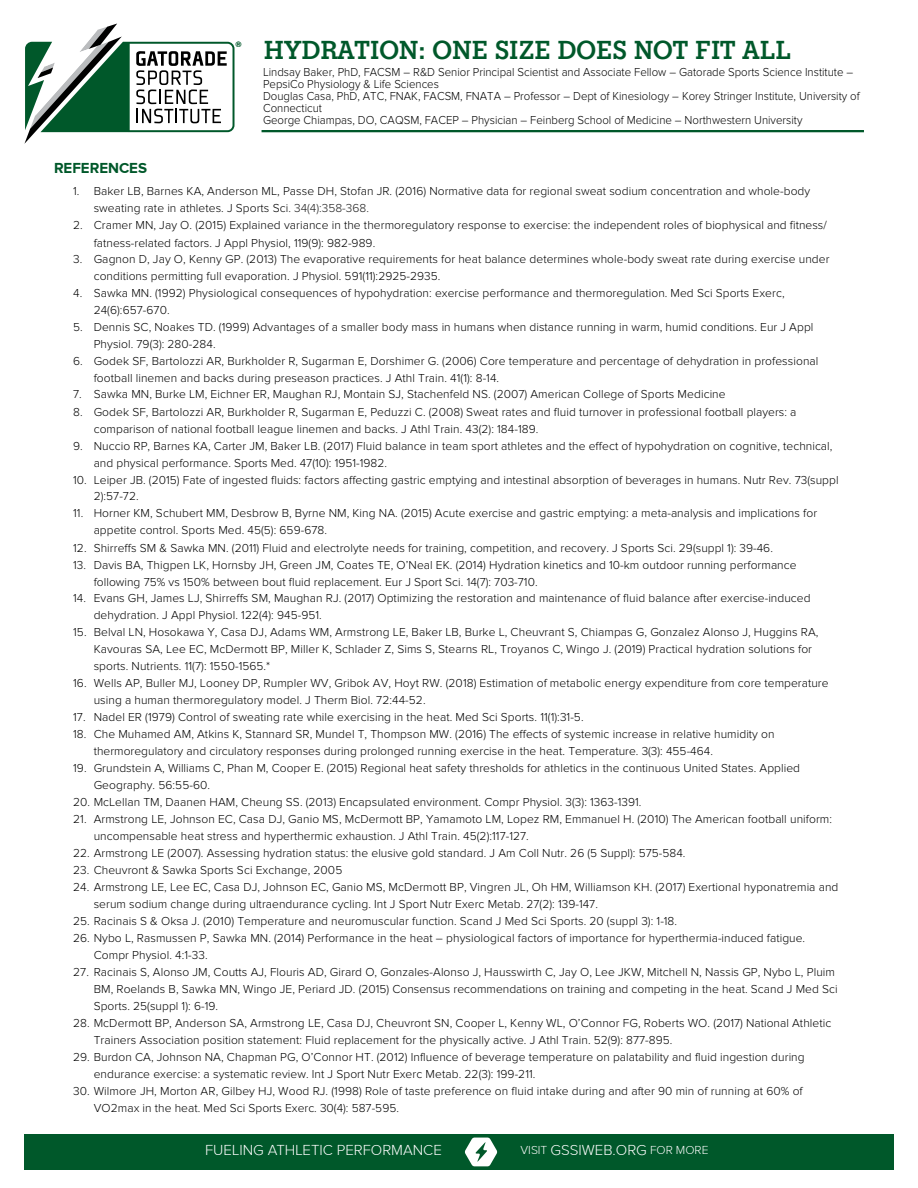
<style>
.page{position:relative;width:918px;height:1188px;background:#fff}
.page>*{position:absolute;margin:0;border:0;box-sizing:border-box;transform-origin:0 0}
.t1{font:700 27px "Gatorade";color:#00582a}
.t2{font:300 15px "Proxima Nova";color:#fff}
.t3{font:700 15px "Proxima Nova";color:#00582a}
.t4{font:300 12px/17.1px "Proxima Nova";letter-spacing:.005em;color:#000}
.t5{font:300 12px/12px "Proxima Nova";letter-spacing:.005em;color:#000;scale:.95 1}
.t6{font:300 12px "Proxima Nova";color:#fff}
.t7{font:7.5px "Helvetica";color:#00582a}
.s1{color:#1d1d1d}
.s2{font-size:15px}
</style>
<div class="page">
<div style="left:24px;top:1134px;width:870px;height:36px;background:#00582a"></div>
<svg style="left:465px;top:1138px;width:32px;height:28px"></svg>
<hr style="left:262px;top:130px;width:602px;height:2px;background:#00582a">
<svg style="left:24px;top:24px;width:211px;height:120px"></svg>
<p class="t7" style="left:236px;top:39px;width:7px">®</p>
<h1 class="t1" style="left:264px;top:35px;width:529px">HYDRATION: ONE SIZE DOES NOT FIT ALL</h1>
<p class="t5" style="left:263px;top:67px;width:630px">Lindsay Baker, PhD, FACSM – R&amp;D Senior Principal Scientist and Associate Fellow – Gatorade Sports Science Institute – PepsiCo Physiology &amp; Life Sciences<br>Douglas Casa, PhD, ATC, FNAK, FACSM, FNATA – Professor – Dept of Kinesiology – Korey Stringer Institute, University of Connecticut<br>George Chiampas, DO, CAQSM, FACEP – Physician – Feinberg School of Medicine – Northwestern University</p>
<p class="t3" style="left:54px;top:159px;width:95px">REFERENCES</p>
<p class="t4" style="left:94px;top:183px;width:718px;text-indent:-20px">1. Baker LB, Barnes KA, Anderson ML, Passe DH, Stofan JR. (2016) Normative data for regional sweat sodium concentration and whole-body sweating rate in athletes. J Sports Sci<span class="s1">. 34(4):358-368.</span></p>
<p class="t4" style="left:94px;top:217px;width:735px;text-indent:-20px">2. Cramer MN, Jay O. (2015) Explained variance in the thermoregulatory response to exercise: the independent roles of biophysical and fitness/ fatness-related factors. J Appl Physiol, 119(9): 982-989.</p>
<p class="t4" style="left:94px;top:251px;width:737px;text-indent:-20px">3. Gagnon D, Jay O, Kenny GP. (2013) The evaporative requirements for heat balance determines whole-body sweat rate during exercise under conditions permitting full evaporation. J Physiol. 591(11):2925-2935.</p>
<p class="t4" style="left:94px;top:285px;width:692px;text-indent:-20px">4. Sawka MN. (1992) Physiological consequences of hypohydration: exercise performance and thermoregulation. Med Sci Sports Exerc,<br>24(6):657-670.</p>
<p class="t4" style="left:94px;top:319px;width:721px;text-indent:-20px">5. Dennis SC, Noakes TD. (1999) Advantages of a smaller body mass in humans when distance running in warm, humid conditions. Eur J Appl<br>Physiol. 79(3): 280-284.</p>
<p class="t4" style="left:94px;top:352px;width:726px;text-indent:-20px">6. Godek SF, Bartolozzi AR, Burkholder R, Sugarman E, Dorshimer G. (2006) Core temperature and percentage of dehydration in professional football linemen and backs during preseason practices. J Athl Train. 41(1): 8-14.</p>
<p class="t4" style="left:73px;top:386px;width:654px">7. Sawka MN, Burke LM, Eichner ER, Maughan RJ, Montain SJ, Stachenfeld NS. (2007) American College of Sports Medicine</p>
<p class="t4" style="left:94px;top:403px;width:704px;text-indent:-20px">8. Godek SF, Bartolozzi AR, Burkholder R, Sugarman E, Peduzzi C. (2008) Sweat rates and fluid turnover in professional football players: a comparison of national football league linemen and backs. J Athl Train. 43(2): 184-189.</p>
<p class="t4" style="left:94px;top:437px;width:740px;text-indent:-20px">9. Nuccio RP, Barnes KA, Carter JM, Baker LB. (2017) Fluid balance in team sport athletes and the effect of hypohydration on cognitive, technical, and physical performance. Sports Med. 47(10): 1951-1982.</p>
<p class="t4" style="left:94px;top:471px;width:746px;text-indent:-20px">10. Leiper JB. (2015) Fate of ingested fluids: factors affecting gastric emptying and intestinal absorption of beverages in humans. Nutr Rev. 73(suppl<br>2):57-72.</p>
<p class="t4" style="left:94px;top:505px;width:725px;text-indent:-20px">11. Horner KM, Schubert MM, Desbrow B, Byrne NM, King NA. (2015) Acute exercise and gastric emptying: a meta-analysis and implications for appetite control. Sports Med. 45(5): 659-678.</p>
<p class="t4" style="left:73px;top:539px;width:701px">12. Shirreffs SM &amp; Sawka MN. (2011) Fluid and electrolyte needs for training, competition, and recovery. J Sports Sci. 29(suppl 1): 39-46.</p>
<p class="t4" style="left:94px;top:556px;width:704px;text-indent:-20px">13. Davis BA, Thigpen LK, Hornsby JH, Green JM, Coates TE, O’Neal EK. (2014) Hydration kinetics and 10-km outdoor running performance following 75% vs 150% between bout fluid replacement. Eur J Sport Sci. 14(7): 703-710.</p>
<p class="t4" style="left:94px;top:590px;width:718px;text-indent:-20px">14. Evans GH, James LJ, Shirreffs SM, Maughan RJ. (2017) Optimizing the restoration and maintenance of fluid balance after exercise-induced dehydration. J Appl Physiol. 122(4): 945-951.</p>
<p class="t4" style="left:94px;top:624px;width:726px;text-indent:-20px">15. Belval LN, Hosokawa Y, Casa DJ, Adams WM, Armstrong LE, Baker LB, Burke L, Cheuvrant S, Chiampas G, Gonzalez Alonso J, Huggins RA,<br>Kavouras SA, Lee EC, McDermott BP, Miller K, Schlader Z, Sims S, Stearns RL, Troyanos C, Wingo J. (2019) Practical hydration solutions for sports. Nutrients. 11(7): 1550-1565.*</p>
<p class="t4" style="left:94px;top:675px;width:736px;text-indent:-20px">16. Wells AP, Buller MJ, Looney DP, Rumpler WV, Gribok AV, Hoyt RW. (2018) Estimation of metabolic energy expenditure from core temperature using a human thermoregulatory model. J Therm Biol. 72:44-52.</p>
<p class="t4" style="left:73px;top:708px;width:512px">17. Nadel ER (1979) Control of sweating rate while exercising in the heat. Med Sci Sports. 11(1):31-5.</p>
<p class="t4" style="left:94px;top:725px;width:682px;text-indent:-20px">18. Che Muhamed AM, Atkins K, Stannard SR, Mundel T, Thompson MW. (2016) The effects of systemic increase in relative humidity on thermoregulatory and circulatory responses during prolonged running exercise in the heat. Temperature. 3(3): 455-464.</p>
<p class="t4" style="left:94px;top:760px;width:708px;text-indent:-20px">19. Grundstein A, Williams C, Phan M, Cooper E. (2015) Regional heat safety thresholds for athletics in the continuous United States. Applied<br>Geography. 56:55-60.</p>
<p class="t4" style="left:73px;top:794px;width:570px">20. McLellan TM, Daanen HAM, Cheung SS. (2013) Encapsulated environment. Compr Physiol. 3(3): 1363-1391.</p>
<p class="t4" style="left:94px;top:811px;width:740px;text-indent:-20px">21. Armstrong LE, Johnson EC, Casa DJ, Ganio MS, McDermott BP, Yamamoto LM, Lopez RM, Emmanuel H. (2010) The American football uniform: uncompensable heat stress and hyperthermic exhaustion. J Athl Train. 45(2):117-127.</p>
<p class="t4" style="left:73px;top:844px;width:614px">22. Armstrong LE (2007). Assessing hydration status: the elusive gold standard. J Am Coll Nutr. 26 (5 Suppl): 575-584.</p>
<p class="t4" style="left:73px;top:861px;width:271px">23. Cheuvront &amp; Sawka Sports Sci Exchange, 2005</p>
<p class="t4" style="left:94px;top:879px;width:746px;text-indent:-20px">24. Armstrong LE, Lee EC, Casa DJ, Johnson EC, Ganio MS, McDermott BP, Vingren JL, Oh HM, Williamson KH. (2017) Exertional hyponatremia and serum sodium change during ultraendurance cycling. Int J Sport Nutr Exerc Metab. 27(2): 139-147.</p>
<p class="t4" style="left:73px;top:913px;width:605px">25. Racinais S &amp; Oksa J. (2010) Temperature and neuromuscular function. Scand J Med Sci Sports. 20 (suppl 3): 1-18.</p>
<p class="t4" style="left:94px;top:930px;width:713px;text-indent:-20px">26. Nybo L, Rasmussen P, Sawka MN. (2014) Performance in the heat – physiological factors of importance for hyperthermia-induced fatigue.<br>Compr Physiol. 4:1-33.</p>
<p class="t4" style="left:94px;top:964px;width:746px;text-indent:-20px">27. Racinais S, Alonso JM, Coutts AJ, Flouris AD, Girard O, Gonzales-Alonso J, Hausswirth C, Jay O, Lee JKW, Mitchell N, Nassis GP, Nybo L, Pluim<br>BM, Roelands B, Sawka MN, Wingo JE, Periard JD. (2015) Consensus recommendations on training and competing in the heat. Scand J Med Sci<br>Sports. 25(suppl 1): 6-19.</p>
<p class="t4" style="left:94px;top:1015px;width:739px;text-indent:-20px">28. McDermott BP, Anderson SA, Armstrong LE, Casa DJ, Cheuvront SN, Cooper L, Kenny WL, O’Connor FG, Roberts WO. (2017) National Athletic<br>Trainers Association position statement: Fluid replacement for the physically active. J Athl Train. 52(9): 877-895.</p>
<p class="t4" style="left:94px;top:1049px;width:712px;text-indent:-20px">29. Burdon CA, Johnson NA, Chapman PG, O’Connor HT. (2012) Influence of beverage temperature on palatability and fluid ingestion during endurance exercise: a systematic review. Int J Sport Nutr Exerc Metab. 22(3): 199-211.</p>
<p class="t4" style="left:94px;top:1083px;width:711px;text-indent:-20px">30. Wilmore JH, Morton AR, Gilbey HJ, Wood RJ. (1998) Role of taste preference on fluid intake during and after 90 min of running at 60% of<br>VO2max in the heat. Med Sci Sports Exerc. 30(4): 587-595.</p>
<p class="t2" style="left:205px;top:1142px;width:238px">FUELING ATHLETIC PERFORMANCE</p>
<p class="t6" style="left:521px;top:1144px;width:189px">VISIT <span class="s2">GSSIWEB.ORG</span> FOR MORE</p>
</div>
